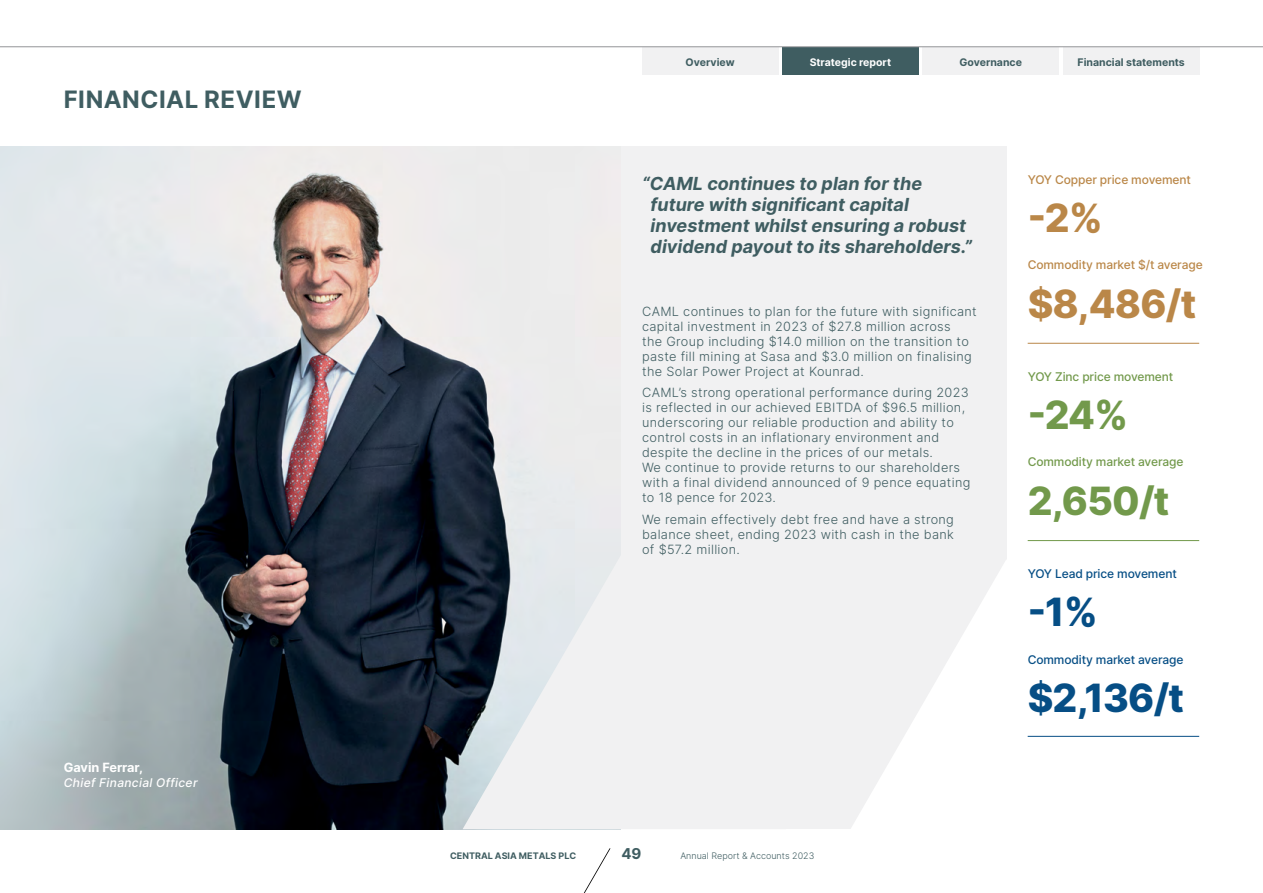
<style>
.page{position:relative;width:1263px;height:893px;background:#fff}
.page>*{position:absolute;margin:0;border:0;box-sizing:border-box;transform-origin:0 0}
.S-Figure{font:800 39px "Inter";color:#ba8748}
.S-Figure-2{font:800 39px "Inter";color:#72994b}
.S-Figure-3{font:800 39px "Inter";color:#064e85}
.Page_Title{font:700 24px "Inter";letter-spacing:.02em;color:#3f5d61}
.Pull-Out-Quote-small{font:italic 700 18px/21px "Inter";color:#3f5d61}
.t1{font:700 15px "Inter";color:#3f5d61}
.Bodytext{font:300 12.75px/15px "Inter";letter-spacing:.025em;color:#3f5d61}
.Signoff-Name{font:700 12.75px "Inter";color:#fff}
.S-Heading{font:500 12px "Inter";letter-spacing:-.01em;color:#ba8748}
.S-Heading-2{font:500 12px "Inter";letter-spacing:-.01em;color:#72994b}
.S-Heading-3{font:500 12px "Inter";letter-spacing:-.01em;color:#064e85}
.Signoff-Jobtitle{font:italic 500 12px "Inter";letter-spacing:.025em;color:#fff}
.t2{font:700 10.5px "Inter";color:#3f5d61}
.t3{font:700 10.5px "Inter";color:#fff}
.t4{font:300 9px "Inter";color:#3f5d61}
.t5{font:700 9px "Inter";color:#3f5d61}
</style>
<div class="page">
<img style="left:0;top:147px;width:621px;height:682px">
<div style="left:621px;top:147px;width:385px;height:682px;background:#f1f1f2"></div>
<svg style="left:463px;top:549px;width:158px;height:280px"></svg>
<svg style="left:851px;top:561px;width:320px;height:268px"></svg>
<hr style="left:1028px;top:343px;width:171px;height:1px;background:#ba8748">
<hr style="left:1028px;top:540px;width:171px;height:1px;background:#72994b">
<hr style="left:1028px;top:736px;width:171px;height:1px;background:#064e85">
<svg style="left:584px;top:848px;width:27px;height:45px"></svg>
<div style="left:782px;top:47px;width:136px;height:27px;background:#3f5d61"></div>
<div style="left:923px;top:47px;width:136px;height:27px;background:#f1f1f2"></div>
<div style="left:1063px;top:47px;width:136px;height:27px;background:#f1f1f2"></div>
<div style="left:642px;top:47px;width:136px;height:27px;background:#f1f1f2"></div>
<hr style="left:0;top:47px;width:1263px;height:1px;background:#939598">
<p class="Page_Title" style="left:64px;top:82px;width:239px">FINANCIAL REVIEW</p>
<p class="Signoff-Name" style="left:64px;top:757px;width:81px">Gavin Ferrar,</p>
<p class="Signoff-Jobtitle" style="left:64px;top:774px;width:135px">Chief Financial Officer</p>
<p class="t2" style="left:686px;top:54px;width:51px">Overview</p>
<p class="t3" style="left:810px;top:54px;width:83px">Strategic report</p>
<p class="t2" style="left:960px;top:54px;width:64px">Governance</p>
<p class="t2" style="left:1077px;top:54px;width:109px">Financial statements</p>
<p class="Pull-Out-Quote-small" style="left:651px;top:172px;width:323px;text-indent:-9px">“CAML continues to plan for the future with significant capital investment whilst ensuring a robust dividend payout to its shareholders.”</p>
<p class="Bodytext" style="left:642px;top:304px;width:336px">CAML continues to plan for the future with significant capital investment in 2023 of $27.8 million across<br>the Group including $14.0 million on the transition to paste fill mining at Sasa and $3.0 million on finalising the Solar Power Project at Kounrad.</p>
<p class="Bodytext" style="left:642px;top:385px;width:330px">CAML’s strong operational performance during 2023 is reflected in our achieved EBITDA of $96.5 million, underscoring our reliable production and ability to control costs in an inflationary environment and despite the decline in the prices of our metals.<br>We continue to provide returns to our shareholders with a final dividend announced of 9 pence equating to 18 pence for 2023.</p>
<p class="Bodytext" style="left:642px;top:511px;width:313px;text-align:justify">We remain effectively debt free and have a strong balance sheet, ending 2023 with cash in the bank of $57.2 million.</p>
<p class="t5" style="left:450px;top:849px;width:127px">CENTRAL ASIA METALS PLC</p>
<p class="t1" style="left:621px;top:842px;width:22px">49</p>
<p class="t4" style="left:680px;top:849px;width:135px">Annual Report &amp; Accounts 2023</p>
<p class="S-Heading" style="left:1028px;top:171px;width:165px">YOY Copper price movement</p>
<p class="S-Figure" style="left:1028px;top:188px;width:77px">-2%</p>
<p class="S-Heading" style="left:1028px;top:256px;width:177px">Commodity market $/t average</p>
<p class="S-Figure" style="left:1028px;top:274px;width:170px">$8,486/t</p>
<p class="S-Heading-2" style="left:1028px;top:368px;width:147px">YOY Zinc price movement</p>
<p class="S-Figure-2" style="left:1028px;top:385px;width:102px">-24%</p>
<p class="S-Heading-2" style="left:1028px;top:453px;width:157px">Commodity market average</p>
<p class="S-Figure-2" style="left:1028px;top:471px;width:143px">2,650/t</p>
<p class="S-Heading-3" style="left:1028px;top:565px;width:151px">YOY Lead price movement</p>
<p class="S-Figure-3" style="left:1028px;top:583px;width:72px">-1%</p>
<p class="S-Heading-3" style="left:1028px;top:650px;width:157px">Commodity market average</p>
<p class="S-Figure-3" style="left:1028px;top:668px;width:158px">$2,136/t</p>
</div>
